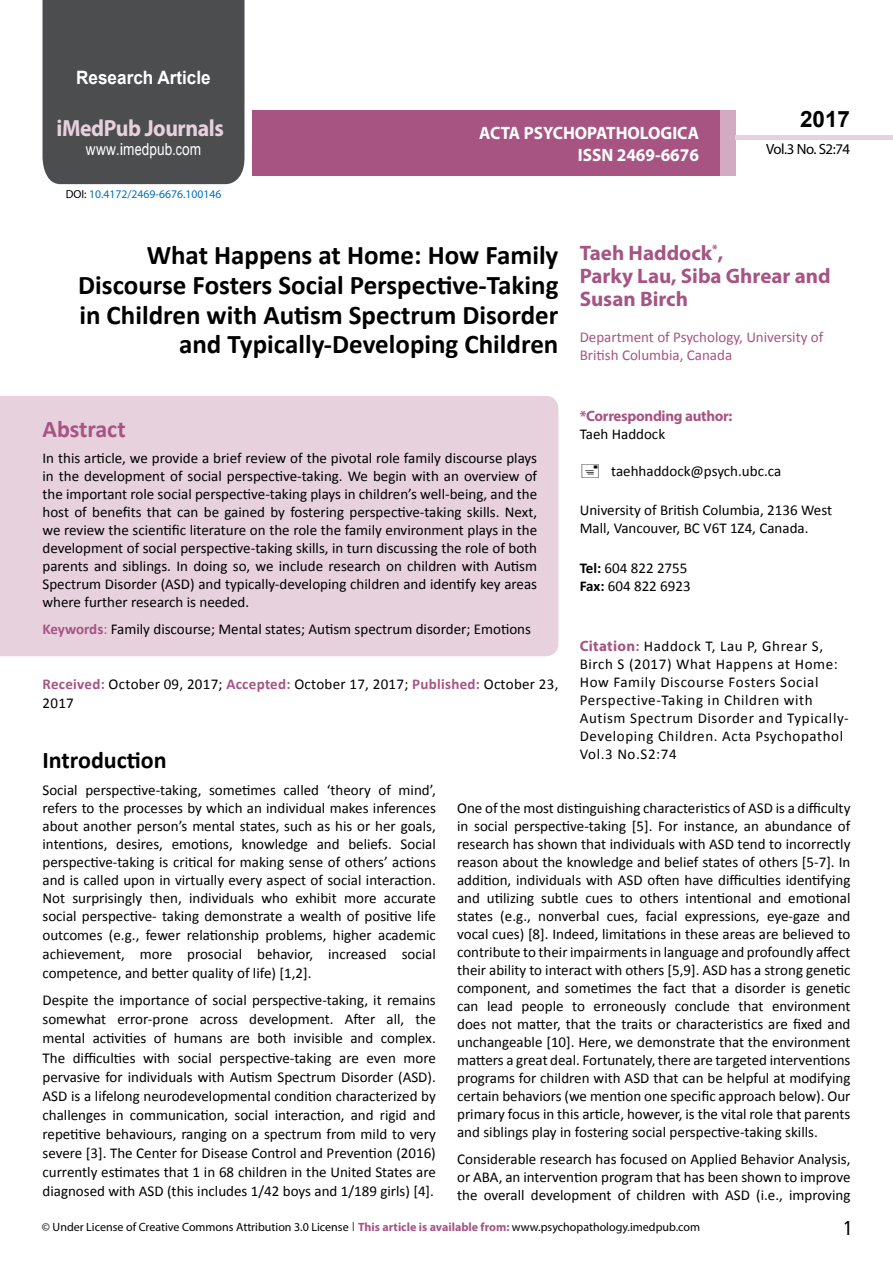
<style>
.page{position:relative;width:893px;height:1263px;background:#fff}
.page>*{position:absolute;margin:0;border:0;box-sizing:border-box;transform-origin:0 0}
.t1{font:700 27px/29.7px "Calibri";color:#000;text-align:right}
.t2{font:25.5px "Tunga";color:#000}
.t3{font:700 24px "Calibri";color:#000}
.t4{font:700 24px "Calibri";color:#a75483}
.t5{font:700 23.4px "Myriad Pro";letter-spacing:-.02em;color:#e6d1dd;scale:.93 1}
.t6{font:700 22.5px "Arial";color:#000}
.t7{font:700 21px/23.1px "Myriad Pro";color:#a55483}
.t8{font:700 18.45px "Arial";color:#fff;scale:.93 1}
.t9{font:700 18px/21.6px "Myriad Pro";color:#fff;text-align:right;scale:.96 1}
.t10{font:16.5px "Arial";letter-spacing:.01em;color:#fff;scale:.83 1}
.t11{font:15px/18px "Calibri";color:#000;text-align:justify}
.t12{font:15px/18px "Calibri";letter-spacing:.04em;color:#000}
.t13{font:15px/18.8px "Calibri";letter-spacing:.02em;color:#000}
.t14{font:15px/18px "Calibri";color:#a75483}
.t15{font:700 15px "Myriad Pro";letter-spacing:-.02em;color:#a75483}
.t16{font:14.85px "Myriad Pro";letter-spacing:-.03em;color:#000}
.t17{font:12px "Myriad Pro";color:#000}
.t18{font:11.7px "Myriad Pro";color:#0072bc}
.s1{font-family:"Calibri"}
.s2{color:#000}
.s3{font-weight:700;color:#a75483}
.s4{color:#a75483}
.s5{font-weight:700}
.s6{font-family:"Myriad Pro";font-weight:700;color:#a75483}
.s7{font-family:"Tunga"}
</style>
<div class="page">
<div style="left:252px;top:110px;width:469px;height:66px;background:#a75483"></div>
<div style="left:720px;top:110px;width:16px;height:66px;background:#d2aac1"></div>
<div style="left:43px;top:0;width:201px;height:184px;background:#4c4d4f"></div>
<div style="left:736px;top:135px;width:157px;height:5px;background:#e6d1dd"></div>
<div style="left:0;top:396px;width:558px;height:260px;background:#e6d1dd"></div>
<p class="t8" style="left:76px;top:65px;width:146px">Research Article</p>
<h3 class="t5" style="left:57px;top:113px;width:181px">iMedPub Journals</h3>
<p class="t10" style="left:86px;top:139px;width:140px">www<span class="s1">.</span>imedpub<span class="s1">.</span>com</p>
<p class="t18" style="left:66px;top:187px;width:157px"><span class="s2">DOI:</span> 10.4172/2469-6676.100146</p>
<p class="t9" style="left:479px;top:122px;width:230px">ACTA PSYCHOPATHOLOGICA<br>ISSN 2469-6676</p>
<h3 class="t6" style="left:800px;top:104px;width:52px">2017</h3>
<p class="t16" style="left:766px;top:140px;width:85px">Vol.3 No. S2:74</p>
<h1 class="t1" style="left:78px;top:240px;width:482px">What Happens at Home: How Family Discourse Fosters Social Perspective-Taking in Children with Autism Spectrum Disorder and Typically-Developing Children</h1>
<h3 class="t4" style="left:43px;top:413px;width:85px">Abstract</h3>
<p class="t11" style="left:43px;top:449px;width:496px">In this article, we provide a brief review of the pivotal role family discourse plays in the development of social perspective-taking. We begin with an overview of the important role social perspective-taking plays in children’s well-being, and the host of benefits that can be gained by fostering perspective-taking skills. Next, we review the scientific literature on the role the family environment plays in the development of social perspective-taking skills, in turn discussing the role of both parents and siblings. In doing so, we include research on children with Autism Spectrum Disorder (ASD) and typically-developing children and identify key areas where further research is needed.</p>
<p class="t11" style="left:43px;top:620px;width:490px"><span class="s3">Keywords</span><span class="s4">:</span> Family discourse; Mental states; Autism spectrum disorder; Emotions</p>
<h3 class="t7" style="left:580px;top:241px;width:252px">Taeh Haddock<sup>*</sup>,<br>Parky Lau, Siba Ghrear and<br>Susan Birch</h3>
<p class="t14" style="left:580px;top:328px;width:245px">Department of Psychology, University of<br>British Columbia, Canada</p>
<p class="t15" style="left:580px;top:406px;width:154px">*Corresponding author:</p>
<p class="t11" style="left:580px;top:425px;width:87px">Taeh Haddock</p>
<p class="t11" style="left:611px;top:462px;width:171px">taehhaddock@psych.ubc.ca</p>
<p class="t11" style="left:580px;top:501px;width:254px">University of British Columbia, 2136 West<br>Mall, Vancouver, BC V6T 1Z4, Canada.</p>
<p class="t11" style="left:580px;top:559px;width:112px"><span class="s5">Tel:</span> 604 822 2755<br><span class="s5">Fax:</span> 604 822 6923</p>
<p class="t12" style="left:580px;top:637px;width:270px"><span class="s6">Citation</span><span class="s3">:</span> Haddock T, Lau P, Ghrear S, Birch S (2017) What Happens at Home:<br>How Family Discourse Fosters Social Perspective-Taking in Children with Autism Spectrum Disorder and Typically-Developing Children. Acta Psychopathol Vol.3 No.S2:74</p>
<p class="t13" style="left:43px;top:674px;width:517px"><span class="s3">Received:</span> October 09, 2017; <span class="s3">Accepted:</span> October 17, 2017; <span class="s3">Published:</span> October 23,<br>2017</p>
<h3 class="t3" style="left:43px;top:745px;width:126px">Introduction</h3>
<p class="t11" style="left:43px;top:780px;width:395px">Social perspective-taking, sometimes called ‘theory of mind’, refers to the processes by which an individual makes inferences about another person’s mental states, such as his or her goals, intentions, desires, emotions, knowledge and beliefs. Social perspective-taking is critical for making sense of others’ actions and is called upon in virtually every aspect of social interaction.<br>Not surprisingly then, individuals who exhibit more accurate social perspective- taking demonstrate a wealth of positive life outcomes (e.g., fewer relationship problems, higher academic achievement, more prosocial behavior, increased social competence, and better quality of life) [1,2].</p>
<p class="t11" style="left:43px;top:991px;width:395px;line-height:19px">Despite the importance of social perspective-taking, it remains somewhat error-prone across development. After all, the mental activities of humans are both invisible and complex.<br>The difficulties with social perspective-taking are even more pervasive for individuals with Autism Spectrum Disorder (ASD).<br>ASD is a lifelong neurodevelopmental condition characterized by challenges in communication, social interaction, and rigid and repetitive behaviours, ranging on a spectrum from mild to very severe [3]. The Center for Disease Control and Prevention (2016) currently estimates that 1 in 68 children in the United States are diagnosed with ASD (this includes 1/42 boys and 1/189 girls) [4].</p>
<p class="t11" style="left:457px;top:799px;width:395px">One of the most distinguishing characteristics of ASD is a difficulty in social perspective-taking [5]. For instance, an abundance of research has shown that individuals with ASD tend to incorrectly reason about the knowledge and belief states of others [5-7]. In addition, individuals with ASD often have difficulties identifying and utilizing subtle cues to others intentional and emotional states (e.g., nonverbal cues, facial expressions, eye-gaze and vocal cues) [8]. Indeed, limitations in these areas are believed to contribute to their impairments in language and profoundly affect their ability to interact with others [5,9]. ASD has a strong genetic component, and sometimes the fact that a disorder is genetic can lead people to erroneously conclude that environment does not matter, that the traits or characteristics are fixed and unchangeable [10]. Here, we demonstrate that the environment matters a great deal. Fortunately, there are targeted interventions programs for children with ASD that can be helpful at modifying certain behaviors (we mention one specific approach below). Our primary focus in this article, however, is the vital role that parents and siblings play in fostering social perspective-taking skills.</p>
<p class="t11" style="left:457px;top:1149px;width:395px">Considerable research has focused on Applied Behavior Analysis, or ABA, an intervention program that has been shown to improve the overall development of children with ASD (i.e., improving</p>
<p class="t17" style="left:42px;top:1220px;width:660px">© Under License of Creative Commons Attribution 3.0 License <span class="s7">|</span> <span class="s3">This article is available from:</span> www.psychopathology.imedpub.com</p>
<h2 class="t2" style="left:844px;top:1211px;width:9px">1</h2>
</div>
